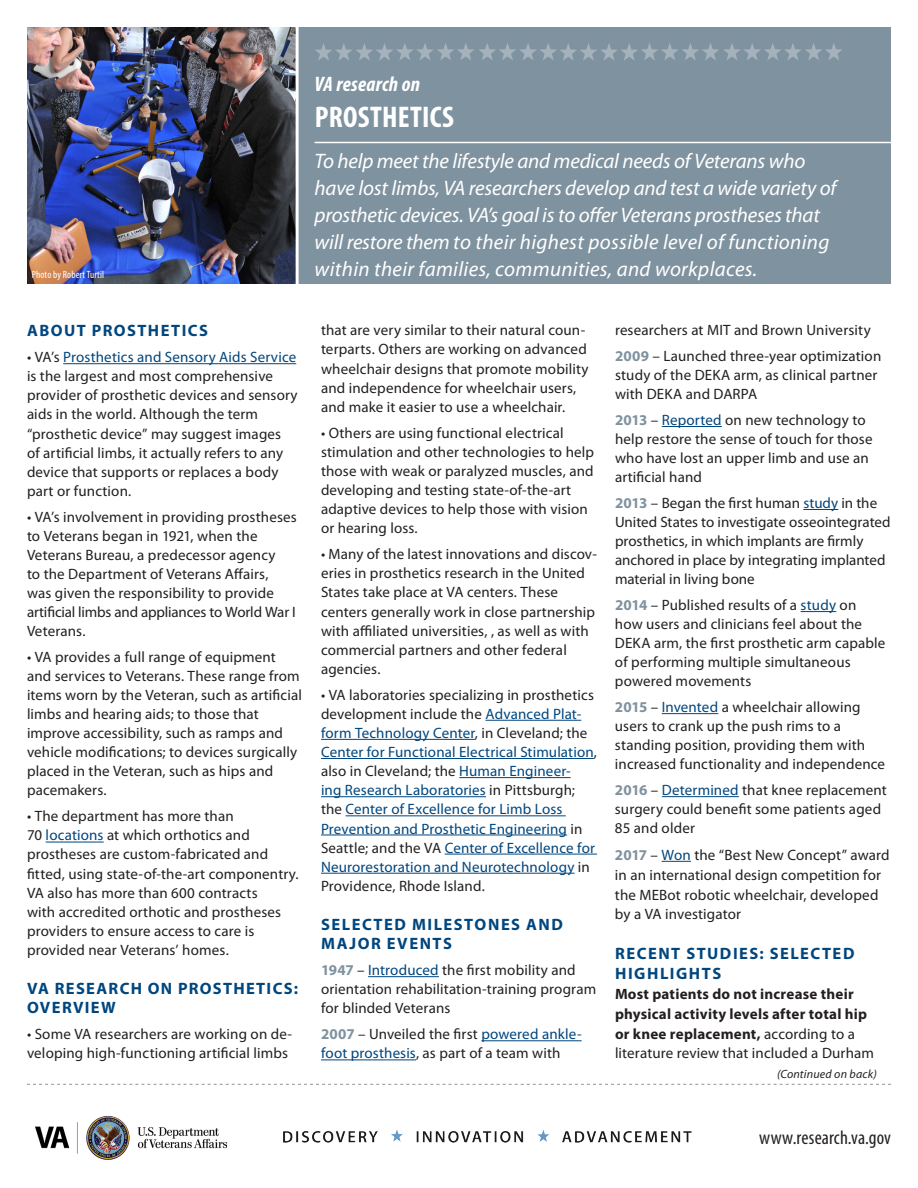
<style>
.page{position:relative;width:918px;height:1188px;background:#fff}
.page>*{position:absolute;margin:0;border:0;box-sizing:border-box;transform-origin:0 0}
.Fact_Sheet_Main_Titl{font:700 condensed 30px "Myriad Pro";letter-spacing:.01em;color:#fff}
.Overview_Paragraph{font:italic 21px/27px "Myriad Pro";letter-spacing:-.01em;color:#fff}
.Overview_Paragraph-2{font:italic 700 condensed 21px "Myriad Pro";letter-spacing:.015em;color:#fff}
.Subheading{font:condensed 19.5px "Myriad Pro";letter-spacing:.005em;color:#231f20}
.Body_Text_10pt{font:700 16.5px/19px "Myriad Pro";letter-spacing:.085em;color:#00467e}
.Heading{font:700 16.5px/19.8px "Myriad Pro";letter-spacing:.09em;color:#00467e}
.Body_Text_10pt-2{font:15px/19px "Myriad Pro";letter-spacing:.01em;color:#231f20}
.Body_Text_10pt-3{font:15px/19.2px "Myriad Pro";letter-spacing:.01em;color:#00467e}
.Body_Text_10pt-4{font:700 15px/19.8px "Myriad Pro";letter-spacing:.015em;color:#231f20}
.Body_Text_10pt-5{font:italic 12px "Myriad Pro";letter-spacing:.015em;color:#231f20}
.photo_caption{font:condensed 10.5px "Myriad Pro";letter-spacing:.01em;color:#fff}
.s1{color:#00467e}
.s2{color:#231f20}
.s3{font-weight:700;color:#7f929f}
.s4{font-weight:400}
</style>
<div class="page">
<svg style="left:27px;top:1084px;width:864px;height:1px"></svg>
<img style="left:27px;top:27px;width:269px;height:257px">
<div style="left:297px;top:27px;width:594px;height:257px;background:#7f929f"></div>
<hr style="left:63px;top:363px;width:233px;height:1px;background:#00467e">
<hr style="left:46px;top:842px;width:58px;height:1px;background:#00467e">
<hr style="left:485px;top:720px;width:96px;height:1px;background:#00467e">
<hr style="left:321px;top:739px;width:154px;height:1px;background:#00467e">
<hr style="left:321px;top:758px;width:273px;height:1px;background:#00467e">
<hr style="left:459px;top:777px;width:112px;height:1px;background:#00467e">
<hr style="left:321px;top:796px;width:165px;height:1px;background:#00467e">
<hr style="left:346px;top:815px;width:220px;height:1px;background:#00467e">
<hr style="left:321px;top:835px;width:246px;height:1px;background:#00467e">
<hr style="left:445px;top:854px;width:152px;height:1px;background:#00467e">
<hr style="left:321px;top:873px;width:254px;height:1px;background:#00467e">
<hr style="left:368px;top:976px;width:71px;height:1px;background:#00467e">
<hr style="left:481px;top:1040px;width:101px;height:1px;background:#00467e">
<hr style="left:321px;top:1060px;width:95px;height:1px;background:#00467e">
<hr style="left:662px;top:426px;width:60px;height:1px;background:#00467e">
<hr style="left:803px;top:509px;width:35px;height:1px;background:#00467e">
<hr style="left:801px;top:611px;width:35px;height:1px;background:#00467e">
<hr style="left:662px;top:713px;width:56px;height:1px;background:#00467e">
<hr style="left:662px;top:796px;width:77px;height:1px;background:#00467e">
<svg style="left:662px;top:861px;width:29px;height:1px"></svg>
<hr style="left:315px;top:142px;width:581px;height:1px;background:#fff">
<svg style="left:315px;top:43px;width:527px;height:18px"></svg>
<hr style="left:296px;top:15px;width:3px;height:280px;background:#fff">
<img style="left:283px;top:1129px;width:409px;height:14px">
<img style="left:35px;top:1116px;width:191px;height:44px">
<p class="photo_caption" style="left:32px;top:268px;width:74px">Photo by Robert Turtil</p>
<p class="Overview_Paragraph-2" style="left:315px;top:71px;width:107px">VA research on</p>
<p class="Fact_Sheet_Main_Titl" style="left:315px;top:98px;width:141px">PROSTHETICS</p>
<p class="Overview_Paragraph" style="left:315px;top:147px;width:523px">To help meet the lifestyle and medical needs of Veterans who have lost limbs, VA researchers develop and test a wide variety of prosthetic devices. VA’s goal is to offer Veterans prostheses that will restore them to their highest possible level of functioning within their families, communities, and workplaces.</p>
<p class="Heading" style="left:27px;top:320px;width:183px">ABOUT PROSTHETICS</p>
<p class="Body_Text_10pt-2" style="left:27px;top:347px;width:272px">• VA’s <span class="s1">Prosthetics and Sensory Aids Service </span>is the largest and most comprehensive provider of prosthetic devices and sensory aids in the world. Although the term “prosthetic device” may suggest images<br>of artificial limbs, it actually refers to any device that supports or replaces a body part or function.</p>
<p class="Body_Text_10pt-2" style="left:27px;top:507px;width:271px">• VA’s involvement in providing prostheses to Veterans began in 1921, when the Veterans Bureau, a predecessor agency<br>to the Department of Veterans Affairs,<br>was given the responsibility to provide artificial limbs and appliances to World War I Veterans.</p>
<p class="Body_Text_10pt-2" style="left:27px;top:647px;width:276px">• VA provides a full range of equipment and services to Veterans. These range from items worn by the Veteran, such as artificial limbs and hearing aids; to those that improve accessibility, such as ramps and vehicle modifications; to devices surgically placed in the Veteran, such as hips and pacemakers.</p>
<p class="Body_Text_10pt-2" style="left:27px;top:807px;width:273px">• The department has more than<br>70 <span class="s1">locations</span> at which orthotics and prostheses are custom-fabricated and fitted, using state-of-the-art componentry.<br>VA also has more than 600 contracts<br>with accredited orthotic and prostheses providers to ensure access to care is provided near Veterans’ homes.</p>
<p class="Body_Text_10pt" style="left:27px;top:979px;width:272px">VA RESEARCH ON PROSTHETICS:<br>OVERVIEW</p>
<p class="Body_Text_10pt-2" style="left:27px;top:1025px;width:267px">• Some VA researchers are working on de&shy;veloping high-functioning artificial limbs</p>
<p class="Body_Text_10pt-2" style="left:321px;top:320px;width:269px">that are very similar to their natural coun&shy;terparts. Others are working on advanced wheelchair designs that promote mobility and independence for wheelchair users, and make it easier to use a wheelchair.</p>
<p class="Body_Text_10pt-2" style="left:321px;top:423px;width:275px">• Others are using functional electrical stimulation and other technologies to help those with weak or paralyzed muscles, and developing and testing state-of-the-art adaptive devices to help those with vision or hearing loss.</p>
<p class="Body_Text_10pt-2" style="left:321px;top:544px;width:277px">• Many of the latest innovations and discov&shy;eries in prosthetics research in the United States take place at VA centers. These centers generally work in close partnership with affiliated universities, , as well as with commercial partners and other federal agencies.</p>
<p class="Body_Text_10pt-3" style="left:321px;top:685px;width:277px"><span class="s2">• VA laboratories specializing in prosthetics development include the</span> Advanced Plat&shy;form Technology Center<span class="s2">, in Cleveland; the </span>Center for Functional Electrical Stimulation<span class="s2">, also in Cleveland; the</span> Human Engineer-<br>ing Research Laboratories <span class="s2">in Pittsburgh; the</span> Center of Excellence for Limb Loss Prevention and Prosthetic Engineering <span class="s2">in Seattle; and the VA</span> Center of Excellence for Neurorestoration and Neurotechnology <span class="s2">in Providence, Rhode Island.</span></p>
<p class="Body_Text_10pt" style="left:321px;top:915px;width:243px">SELECTED MILESTONES AND<br>MAJOR EVENTS</p>
<p class="Body_Text_10pt-2" style="left:321px;top:960px;width:277px"><span class="s3">1947</span> – <span class="s1">Introduced</span> the first mobility and orientation rehabilitation-training program for blinded Veterans</p>
<p class="Body_Text_10pt-2" style="left:321px;top:1024px;width:262px"><span class="s3">2007</span> – Unveiled the first <span class="s1">powered ankle&shy;foot prosthesis</span>, as part of a team with</p>
<p class="Body_Text_10pt-2" style="left:615px;top:320px;width:257px">researchers at MIT and Brown University</p>
<p class="Body_Text_10pt-2" style="left:615px;top:346px;width:268px"><span class="s3">2009</span> – Launched three-year optimization study of the DEKA arm, as clinical partner with DEKA and DARPA</p>
<p class="Body_Text_10pt-2" style="left:615px;top:410px;width:259px"><span class="s3">2013</span> – <span class="s1">Reported</span> on new technology to help restore the sense of touch for those who have lost an upper limb and use an artificial hand</p>
<p class="Body_Text_10pt-2" style="left:615px;top:493px;width:277px"><span class="s3">2013</span> – Began the first human <span class="s1">study</span> in the United States to investigate osseointegrated prosthetics, in which implants are firmly anchored in place by integrating implanted material in living bone</p>
<p class="Body_Text_10pt-2" style="left:615px;top:595px;width:272px"><span class="s3">2014</span> – Published results of a <span class="s1">study</span> on how users and clinicians feel about the DEKA arm, the first prosthetic arm capable of performing multiple simultaneous powered movements</p>
<p class="Body_Text_10pt-2" style="left:615px;top:697px;width:272px"><span class="s3">2015</span> – <span class="s1">Invented</span> a wheelchair allowing users to crank up the push rims to a standing position, providing them with increased functionality and independence</p>
<p class="Body_Text_10pt-2" style="left:615px;top:780px;width:273px"><span class="s3">2016</span> – <span class="s1">Determined</span> that knee replacement surgery could benefit some patients aged<br>85 and older</p>
<p class="Body_Text_10pt-2" style="left:615px;top:845px;width:276px;line-height:19.8px"><span class="s3">2017</span> – <span class="s1">Won</span> the “Best New Concept” award in an international design competition for the MEBot robotic wheelchair, developed by a VA investigator</p>
<p class="Heading" style="left:615px;top:943px;width:241px">RECENT STUDIES: SELECTED<br>HIGHLIGHTS</p>
<p class="Body_Text_10pt-4" style="left:615px;top:984px;width:261px">Most patients do not increase their physical activity levels after total hip or knee replacement, <span class="s4">according to a literature review that included a Durham</span></p>
<p class="Body_Text_10pt-5" style="left:777px;top:1067px;width:101px">(Continued on back)</p>
<p class="Subheading" style="left:759px;top:1126px;width:133px">www.research.va.gov</p>
</div>
